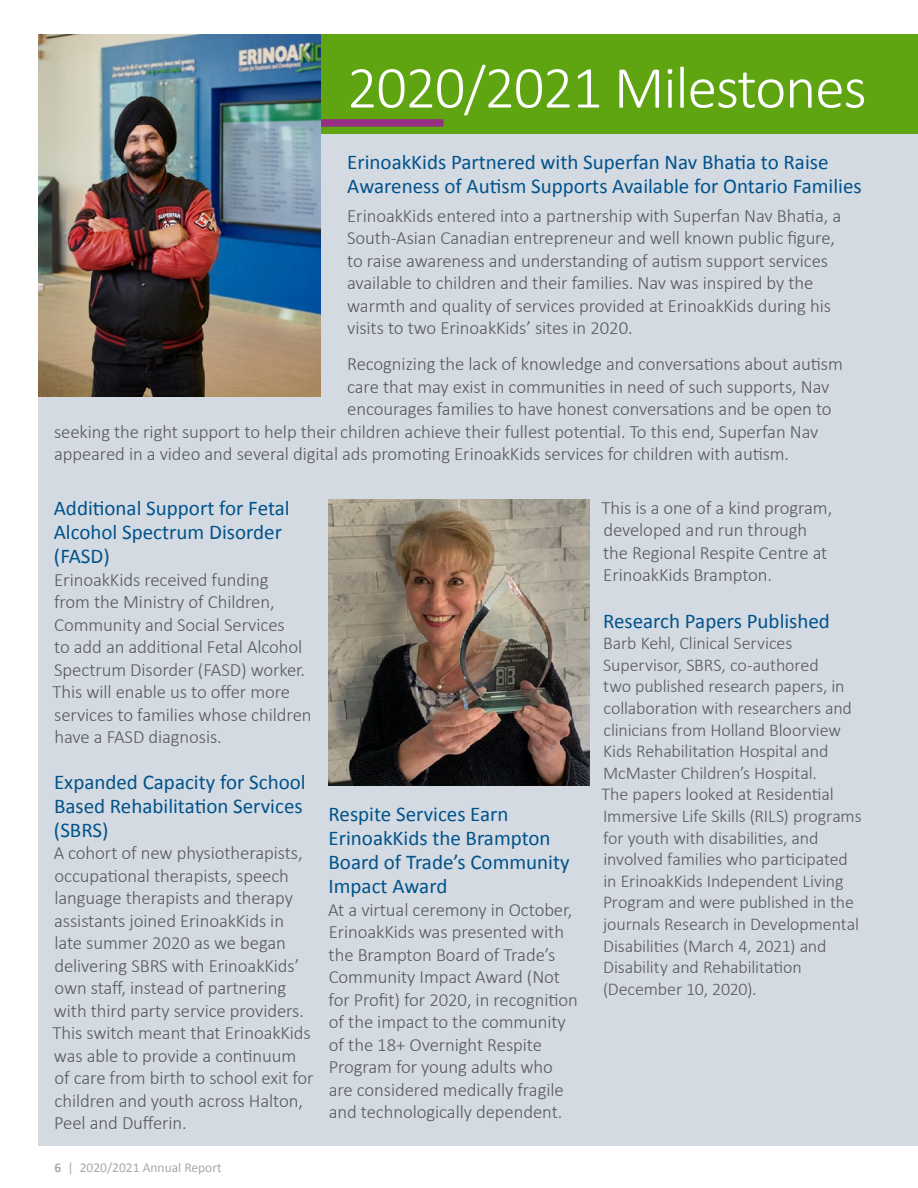
<style>
.page{position:relative;width:918px;height:1188px;background:#fff}
.page>*{position:absolute;margin:0;border:0;box-sizing:border-box;transform-origin:0 0}
.t1{font:300 60px "Calibri";letter-spacing:-.02em;color:#fff}
.t2{font:21px/24px "Calibri";color:#00538b}
.t3{font:300 18.75px/22.5px "Calibri";letter-spacing:-.005em;color:#58595b}
.t4{font:300 18px/21.6px "Calibri";letter-spacing:-.01em;color:#58595b}
.t5{font:13.5px "Calibri";color:#a7a9ac}
.s1{font-weight:700}
</style>
<div class="page">
<div style="left:39px;top:34px;width:879px;height:1111px;background:#d4dae2"></div>
<div style="left:39px;top:34px;width:879px;height:100px;background:#5fa511"></div>
<div style="left:282px;top:119px;width:162px;height:8px;background:#972f84"></div>
<img style="left:39px;top:34px;width:281px;height:362px">
<img style="left:329px;top:500px;width:261px;height:285px">
<p class="t1" style="left:347px;top:50px;width:521px">2020/2021 Milestones</p>
<p class="t2" style="left:347px;top:149px;width:516px">ErinoakKids Partnered with Superfan Nav Bhatia to Raise<br>Awareness of Autism Supports Available for Ontario Families</p>
<p class="t3" style="left:347px;top:204px;width:496px">ErinoakKids entered into a partnership with Superfan Nav Bhatia, a South-Asian Canadian entrepreneur and well known public figure, to raise awareness and understanding of autism support services available to children and their families. Nav was inspired by the warmth and quality of services provided at ErinoakKids during his visits to two ErinoakKids’ sites in 2020.</p>
<p class="t3" style="left:347px;top:352px;width:497px">Recognizing the lack of knowledge and conversations about autism care that may exist in communities in need of such supports, Nav encourages families to have honest conversations and be open to</p>
<p class="t3" style="left:54px;top:420px;width:766px">seeking the right support to help their children achieve their fullest potential. To this end, Superfan Nav</p>
<p class="t3" style="left:54px;top:442px;width:737px">appeared in a video and several digital ads promoting ErinoakKids services for children with autism.</p>
<p class="t2" style="left:54px;top:496px;width:237px">Additional Support for Fetal<br>Alcohol Spectrum Disorder</p>
<p class="t2" style="left:54px;top:544px;width:57px">(FASD)</p>
<p class="t3" style="left:54px;top:568px;width:216px">ErinoakKids received funding</p>
<p class="t3" style="left:54px;top:591px;width:222px">from the Ministry of Children,</p>
<p class="t3" style="left:52px;top:613px;width:254px">Community and Social Services<br>to add an additional Fetal Alcohol<br>Spectrum Disorder (FASD) worker.<br>This will enable us to offer more</p>
<p class="t3" style="left:54px;top:703px;width:259px">services to families whose children</p>
<p class="t3" style="left:54px;top:726px;width:169px">have a FASD diagnosis.</p>
<p class="t2" style="left:54px;top:769px;width:253px">Expanded Capacity for School</p>
<p class="t2" style="left:54px;top:793px;width:250px">Based Rehabilitation Services</p>
<p class="t2" style="left:54px;top:817px;width:56px">(SBRS)</p>
<p class="t3" style="left:54px;top:842px;width:250px">A cohort of new physiotherapists,</p>
<p class="t3" style="left:54px;top:864px;width:236px">occupational therapists, speech</p>
<p class="t3" style="left:54px;top:887px;width:240px">language therapists and therapy</p>
<p class="t3" style="left:54px;top:909px;width:247px">assistants joined ErinoakKids in late summer 2020 as we began delivering SBRS with ErinoakKids’ own staff, instead of partnering</p>
<p class="t3" style="left:52px;top:999px;width:260px">with third party service providers.<br>This switch meant that ErinoakKids was able to provide a continuum</p>
<p class="t3" style="left:54px;top:1067px;width:261px">of care from birth to school exit for children and youth across Halton,</p>
<p class="t3" style="left:54px;top:1112px;width:134px">Peel and Dufferin.</p>
<p class="t3" style="left:601px;top:496px;width:232px">This is a one of a kind program, developed and run through the Regional Respite Centre at</p>
<p class="t3" style="left:603px;top:563px;width:170px">ErinoakKids Brampton.</p>
<p class="t2" style="left:603px;top:608px;width:228px">Research Papers Published</p>
<p class="t4" style="left:603px;top:632px;width:217px">Barb Kehl, Clinical Services<br>Supervisor, SBRS, co-authored</p>
<p class="t4" style="left:603px;top:675px;width:243px">two published research papers, in</p>
<p class="t4" style="left:604px;top:697px;width:250px">collaboration with researchers and</p>
<p class="t4" style="left:604px;top:719px;width:239px">clinicians from Holland Bloorview</p>
<p class="t4" style="left:602px;top:740px;width:262px">Kids Rehabilitation Hospital and McMaster Children’s Hospital.<br>The papers looked at Residential Immersive Life Skills (RILS) programs for youth with disabilities, and involved families who participated in ErinoakKids Independent Living</p>
<p class="t4" style="left:603px;top:891px;width:257px">Program and were published in the journals Research in Developmental</p>
<p class="t4" style="left:603px;top:935px;width:225px">Disabilities (March 4, 2021) and<br>Disability and Rehabilitation (December 10, 2020).</p>
<p class="t2" style="left:329px;top:802px;width:182px">Respite Services Earn</p>
<p class="t2" style="left:329px;top:826px;width:243px">ErinoakKids the Brampton<br>Board of Trade’s Community<br>Impact Award</p>
<p class="t3" style="left:328px;top:898px;width:246px">At a virtual ceremony in October,</p>
<p class="t3" style="left:329px;top:921px;width:251px">ErinoakKids was presented with the Brampton Board of Trade’s<br>Community Impact Award (Not for Profit) for 2020, in recognition</p>
<p class="t3" style="left:329px;top:1011px;width:239px">of the impact to the community of the 18+ Overnight Respite<br>Program for young adults who are considered medically fragile and technologically dependent.</p>
<p class="t5" style="left:54px;top:1158px;width:169px"><span class="s1">6</span> | 2020/2021 Annual Report</p>
</div>
